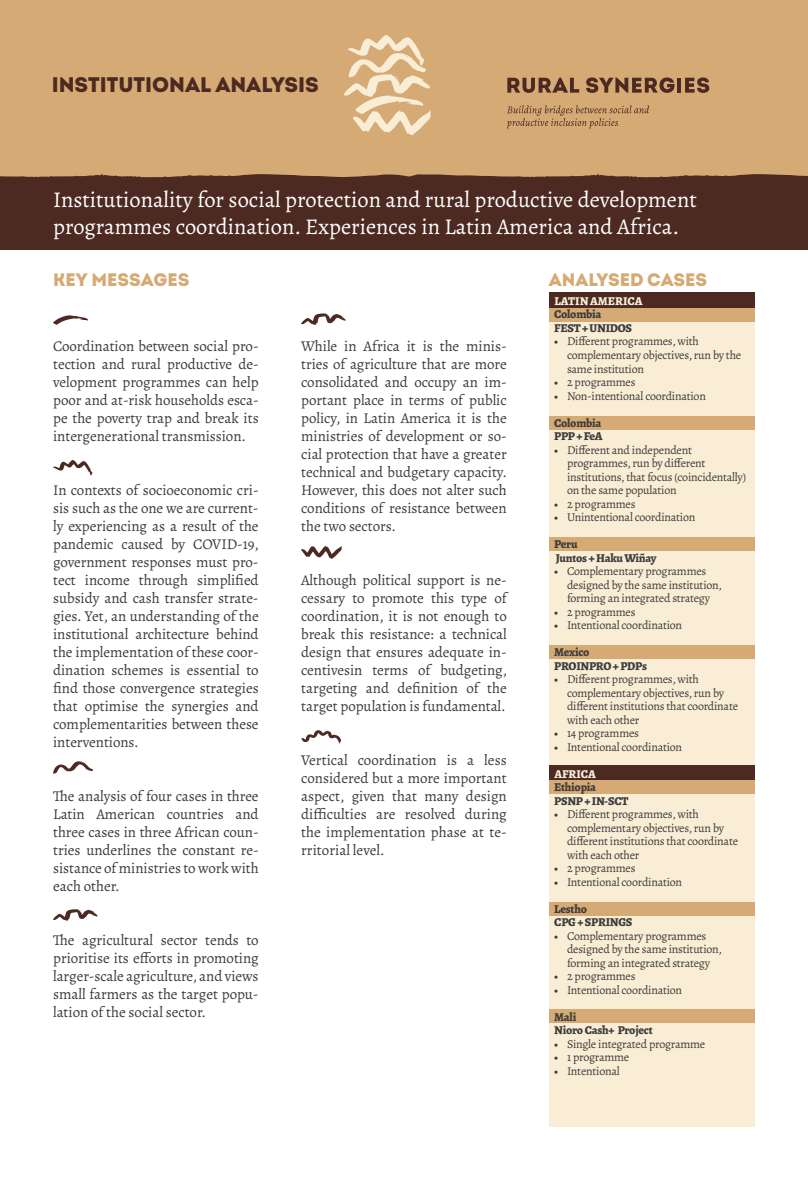
<style>
.page{position:relative;width:808px;height:1191px;background:#fff}
.page>*{position:absolute;margin:0;border:0;box-sizing:border-box;transform-origin:0 0}
.t1{font:22.5px/27px "Alegreya";color:#fff}
.t2{font:21px "Intro Demo Black CAPS";color:#4c2921}
.t3{font:18px "Intro Demo Black CAPS";color:#d5aa75}
.t4{font:15px/18px "Alegreya";letter-spacing:-.005em;color:#3c3c3b;text-align:justify}
.t5{font:12px/13.5px "Alegreya";letter-spacing:-.02em;color:#3c3c3b}
.t6{font:800 12px/13.5px "Alegreya";letter-spacing:-.02em;color:#3c3c3b}
.t7{font:800 12px "Alegreya";color:#faefda}
.s1{font-weight:800}
</style>
<div class="page">
<div style="left:0;top:171px;width:808px;height:78px;background:#4c2921"></div>
<div style="left:0;top:0;width:808px;height:171px;background:#d5aa75"></div>
<svg style="left:53px;top:761px;width:40px;height:13px"></svg>
<svg style="left:301px;top:313px;width:45px;height:12px"></svg>
<svg style="left:53px;top:909px;width:45px;height:11px"></svg>
<svg style="left:53px;top:460px;width:39px;height:15px"></svg>
<svg style="left:53px;top:315px;width:35px;height:10px"></svg>
<svg style="left:344px;top:35px;width:87px;height:100px"></svg>
<svg style="left:0;top:171px;width:808px;height:7px"></svg>
<svg style="left:301px;top:730px;width:40px;height:14px"></svg>
<div style="left:549px;top:293px;width:206px;height:834px;background:#f9edd5"></div>
<div style="left:549px;top:293px;width:206px;height:15px;background:#4c2921"></div>
<div style="left:549px;top:765px;width:206px;height:15px;background:#4c2921"></div>
<div style="left:549px;top:308px;width:206px;height:14px;background:#d5aa75"></div>
<div style="left:549px;top:416px;width:206px;height:13px;background:#d5aa75"></div>
<div style="left:549px;top:537px;width:206px;height:14px;background:#d5aa75"></div>
<div style="left:549px;top:645px;width:206px;height:14px;background:#d5aa75"></div>
<div style="left:549px;top:780px;width:206px;height:14px;background:#d5aa75"></div>
<div style="left:549px;top:902px;width:206px;height:14px;background:#d5aa75"></div>
<div style="left:549px;top:1009px;width:206px;height:14px;background:#d5aa75"></div>
<svg style="left:301px;top:546px;width:41px;height:13px"></svg>
<svg style="left:507px;top:105px;width:142px;height:23px"></svg>
<svg style="left:507px;top:78px;width:72px;height:15px"></svg>
<svg style="left:586px;top:77px;width:88px;height:16px"></svg>
<hr style="left:677px;top:78px;width:4px;height:15px;background:#4c2921">
<svg style="left:685px;top:77px;width:24px;height:16px"></svg>
<h2 class="t2" style="left:52px;top:71px;width:269px">INSTITUTIONAL ANALYSIS</h2>
<h1 class="t1" style="left:53px;top:186px;width:645px">Institutionality for social protection and rural productive development programmes coordination. Experiences in Latin America and Africa.</h1>
<p class="t3" style="left:53px;top:268px;width:138px">KEY MESSAGES</p>
<p class="t3" style="left:549px;top:268px;width:160px">ANALYSED CASES</p>
<p class="t4" style="left:53px;top:337px;width:207px">Coordination between social pro&shy;tection and rural productive de&shy;velopment programmes can help poor and at-risk households esca&shy;pe the poverty trap and break its intergenerational transmission.</p>
<p class="t4" style="left:53px;top:481px;width:207px">In contexts of socioeconomic cri&shy;sis such as the one we are current&shy;ly experiencing as a result of the pandemic caused by COVID-19, government responses must pro&shy;tect income through simplified subsidy and cash transfer strate&shy;gies. Yet, an understanding of the institutional architecture behind the implementation of these coor&shy;dination schemes is essential to find those convergence strategies that optimise the synergies and complementarities between these interventions.</p>
<p class="t4" style="left:53px;top:787px;width:207px">The analysis of four cases in three Latin American countries and three cases in three African coun&shy;tries underlines the constant re&shy;sistance of ministries to work with each other.</p>
<p class="t4" style="left:53px;top:931px;width:207px">The agricultural sector tends to prioritise its efforts in promoting larger-scale agriculture, and views small farmers as the target popu&shy;lation of the social sector.</p>
<p class="t4" style="left:301px;top:337px;width:207px">While in Africa it is the minis&shy;tries of agriculture that are more consolidated and occupy an im&shy;portant place in terms of public policy, in Latin America it is the ministries of development or so&shy;cial protection that have a greater technical and budgetary capacity.<br>However, this does not alter such conditions of resistance between the two sectors.</p>
<p class="t4" style="left:301px;top:571px;width:207px">Although political support is ne&shy;cessary to promote this type of coordination, it is not enough to break this resistance: a technical design that ensures adequate in&shy;centivesin terms of budgeting, targeting and definition of the target population is fundamental.</p>
<p class="t4" style="left:301px;top:751px;width:207px">Vertical coordination is a less considered but a more important aspect, given that many design difficulties are resolved during the implementation phase at te&shy;rritorial level.</p>
<p class="t7" style="left:554px;top:292px;width:90px">LATIN AMERICA</p>
<p class="t6" style="left:554px;top:307px;width:79px">Colombia<br>FEST + UNIDOS</p>
<p class="t5" style="left:567px;top:335px;width:176px;text-indent:-13px"><span class="s1">•</span> Different programmes, with complementary objectives, run by the same institution</p>
<p class="t5" style="left:554px;top:375px;width:83px"><span class="s1">•</span> 2 programmes</p>
<p class="t5" style="left:554px;top:389px;width:153px"><span class="s1">•</span> Non-intentional coordination</p>
<p class="t6" style="left:554px;top:415px;width:50px">Colombia<br>PPP + FeA</p>
<p class="t5" style="left:567px;top:443px;width:180px;text-indent:-13px"><span class="s1">•</span> Different and independent programmes, run by different institutions, that focus (coincidentally) on the same population</p>
<p class="t5" style="left:554px;top:497px;width:83px"><span class="s1">•</span> 2 programmes</p>
<p class="t5" style="left:554px;top:510px;width:143px"><span class="s1">•</span> Unintentional coordination</p>
<p class="t6" style="left:554px;top:537px;width:104px">Peru<br>Juntos + Haku Wiñay</p>
<p class="t5" style="left:567px;top:564px;width:157px;text-indent:-13px"><span class="s1">•</span> Complementary programmes designed by the same institution, forming an integrated strategy</p>
<p class="t5" style="left:554px;top:605px;width:83px"><span class="s1">•</span> 2 programmes</p>
<p class="t5" style="left:554px;top:618px;width:129px"><span class="s1">•</span> Intentional coordination</p>
<p class="t6" style="left:554px;top:645px;width:94px">Mexico<br>PROINPRO + PDPs</p>
<p class="t5" style="left:567px;top:672px;width:173px;text-indent:-13px"><span class="s1">•</span> Different programmes, with complementary objectives, run by different institutions that coordinate with each other</p>
<p class="t5" style="left:554px;top:726px;width:86px"><span class="s1">•</span> 14 programmes</p>
<p class="t5" style="left:554px;top:740px;width:129px"><span class="s1">•</span> Intentional coordination</p>
<p class="t7" style="left:554px;top:765px;width:43px">AFRICA</p>
<p class="t6" style="left:554px;top:780px;width:76px">Ethiopia<br>PSNP + IN-SCT</p>
<p class="t5" style="left:567px;top:807px;width:173px;text-indent:-13px"><span class="s1">•</span> Different programmes, with complementary objectives, run by different institutions that coordinate with each other</p>
<p class="t5" style="left:554px;top:861px;width:83px"><span class="s1">•</span> 2 programmes</p>
<p class="t5" style="left:554px;top:875px;width:129px"><span class="s1">•</span> Intentional coordination</p>
<p class="t6" style="left:554px;top:901px;width:80px">Lestho<br>CPG + SPRINGS</p>
<p class="t5" style="left:567px;top:929px;width:157px;text-indent:-13px"><span class="s1">•</span> Complementary programmes designed by the same institution, forming an integrated strategy</p>
<p class="t5" style="left:554px;top:969px;width:83px"><span class="s1">•</span> 2 programmes</p>
<p class="t5" style="left:554px;top:983px;width:129px"><span class="s1">•</span> Intentional coordination</p>
<p class="t6" style="left:554px;top:1009px;width:100px">Mali<br>Nioro Cash+ Project</p>
<p class="t5" style="left:554px;top:1037px;width:153px"><span class="s1">•</span> Single integrated programme</p>
<p class="t5" style="left:554px;top:1050px;width:77px"><span class="s1">•</span> 1 programme</p>
<p class="t5" style="left:554px;top:1064px;width:67px"><span class="s1">•</span> Intentional</p>
</div>
